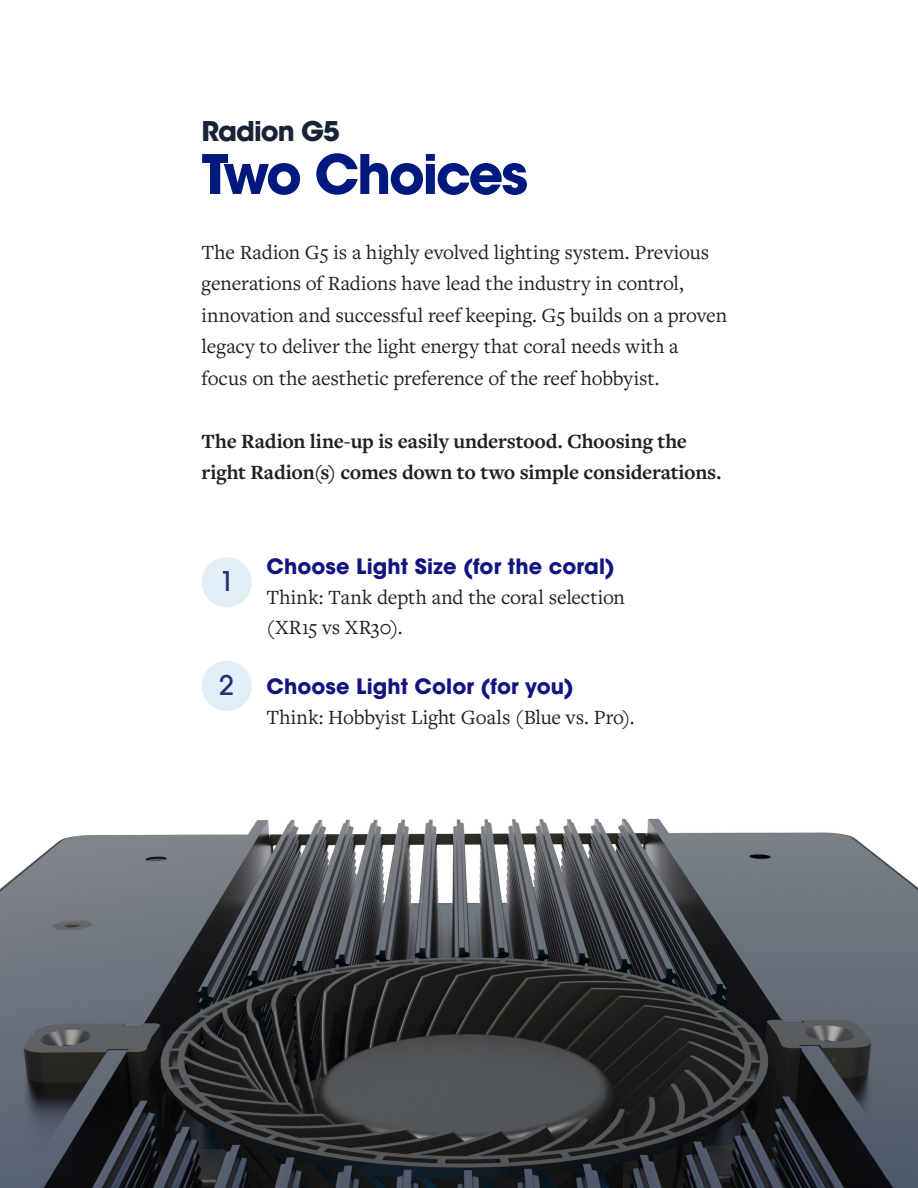
<style>
.page{position:relative;width:918px;height:1188px;background:#fff}
.page>*{position:absolute;margin:0;border:0;box-sizing:border-box;transform-origin:0 0}
.t1{font:700 54px "ITC Avant Garde Std";letter-spacing:-.045em;color:#00197f}
.t2{font:700 27px "ITC Avant Garde Std";letter-spacing:-.035em;color:#192337}
.t3{font:500 27px "ITC Avant Garde Pro";color:#282d75}
.t4{font:21px/31.5px "Freight Text Pro";letter-spacing:-.005em;color:#231f20}
.t5{font:700 21px/31.5px "Freight Text Pro";letter-spacing:-.01em;color:#231f20}
.t6{font:700 21px "ITC Avant Garde Std";letter-spacing:.005em;color:#131480}
</style>
<div class="page">
<img style="left:0;top:818px;width:918px;height:370px">
<div style="left:202px;top:557px;width:50px;height:50px;background:#e3eff7;border-radius:50%"></div>
<div style="left:202px;top:661px;width:50px;height:50px;background:#e3eff7;border-radius:50%"></div>
<p class="t2" style="left:202px;top:114px;width:140px">Radion G5</p>
<p class="t1" style="left:202px;top:139px;width:328px">Two Choices</p>
<p class="t4" style="left:202px;top:235px;width:527px">The Radion G5 is a highly evolved lighting system. Previous generations of Radions have lead the industry in control, innovation and successful reef keeping. G5 builds on a proven legacy to deliver the light energy that coral needs with a focus on the aesthetic preference of the reef hobbyist.</p>
<p class="t5" style="left:202px;top:424px;width:521px">The Radion line-up is easily understood. Choosing the right Radion(s) comes down to two simple considerations.</p>
<p class="t3" style="left:219px;top:564px;width:16px">1</p>
<p class="t3" style="left:219px;top:668px;width:16px">2</p>
<p class="t6" style="left:267px;top:553px;width:350px">Choose Light Size (for the coral)</p>
<p class="t4" style="left:267px;top:581px;width:360px">Think: Tank depth and the coral selection</p>
<p class="t4" style="left:267px;top:611px;width:137px">(XR15 vs XR30).</p>
<p class="t6" style="left:267px;top:673px;width:309px">Choose Light Color (for you)</p>
<p class="t4" style="left:267px;top:701px;width:370px">Think: Hobbyist Light Goals (Blue vs. Pro).</p>
</div>
